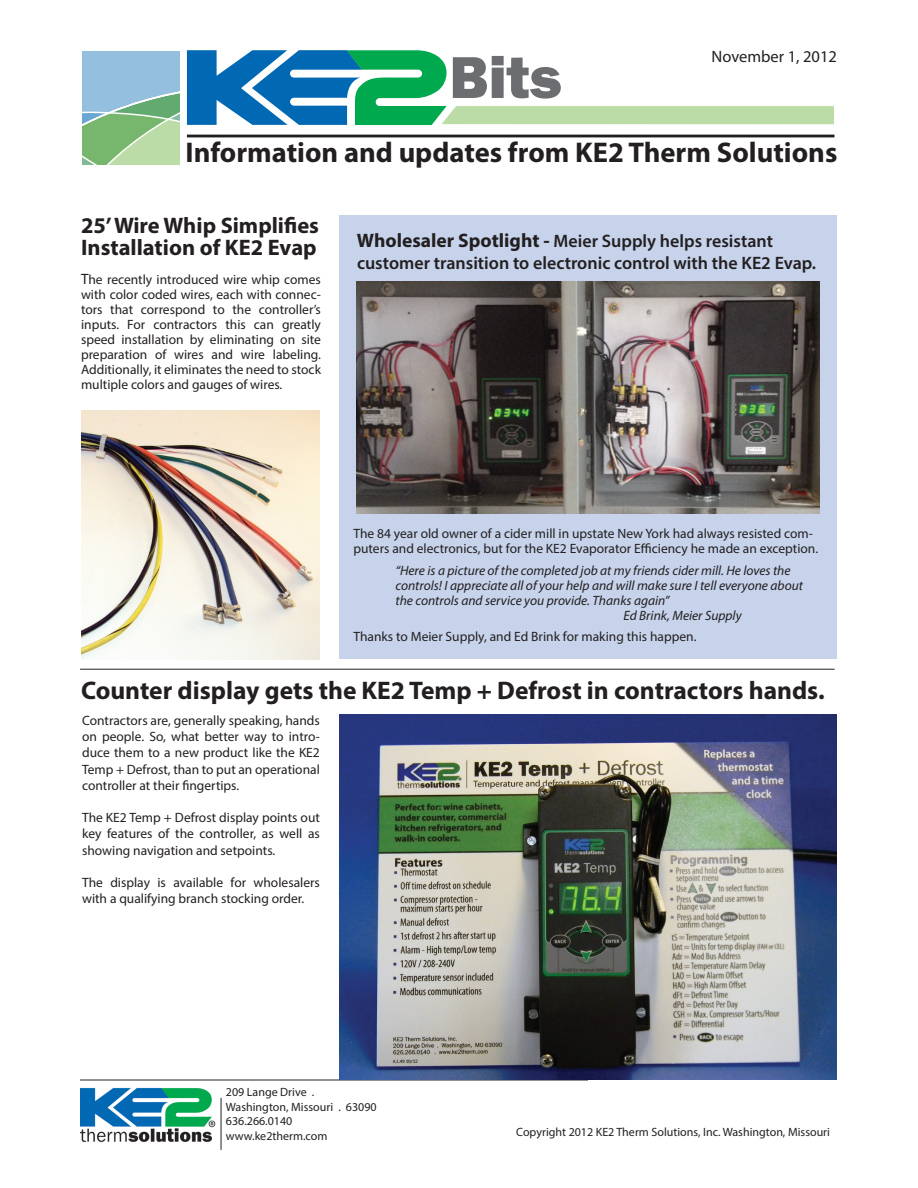
<style>
.page{position:relative;width:918px;height:1188px;background:#fff}
.page>*{position:absolute;margin:0;border:0;box-sizing:border-box;transform-origin:0 0}
.t1{font:800 61.2px "Franklin Gothic";color:#6c6d70}
.t2{font:700 28.5px "Myriad Pro";color:#231f20}
.t3{font:700 25.5px "Myriad Pro";color:#231f20}
.t4{font:700 22.5px/22.5px "Myriad Pro";color:#231f20}
.t5{font:600 18px/22.5px "Myriad Pro";color:#231f20}
.t6{font:16.5px "Myriad Pro";color:#231f20}
.t7{font:13.5px/15px "Myriad Pro";color:#231f20;text-align:justify}
.t8{font:italic 13.5px "Myriad Pro";color:#231f20}
.t9{font:12px/14.4px "Myriad Pro";color:#231f20}
.s1{font-size:15px}
.s2{font-weight:700;font-size:19.5px}
</style>
<div class="page">
<svg style="left:187px;top:50px;width:647px;height:75px"></svg>
<svg style="left:82px;top:51px;width:98px;height:113px;background:#94c2b3"></svg>
<hr style="left:187px;top:135px;width:647px;height:2px;background:#231f20">
<img style="left:80px;top:1087px;width:136px;height:56px">
<hr style="left:221px;top:1098px;width:1px;height:52px;background:#231f20">
<hr style="left:80px;top:669px;width:755px;height:1px;background:#231f20">
<div style="left:340px;top:216px;width:497px;height:443px;background:#c6d3eb"></div>
<hr style="left:80px;top:1080px;width:508px;height:1px;background:#231f20">
<img style="left:339px;top:715px;width:498px;height:365px">
<img style="left:81px;top:410px;width:239px;height:249px">
<img style="left:357px;top:282px;width:462px;height:232px">
<h1 class="t1" style="left:449px;top:38px;width:114px">Bits</h1>
<p class="t6" style="left:712px;top:46px;width:127px">November 1, 2012</p>
<h2 class="t2" style="left:186px;top:134px;width:653px">Information and updates from KE2 Therm Solutions</h2>
<h3 class="t4" style="left:81px;top:213px;width:240px">25’ Wire Whip Simplifies<br>Installation of KE2 Evap</h3>
<p class="t7" style="left:81px;top:271px;width:241px"><span class="s1">T</span>he recently introduced wire whip comes with color coded wires, each with connec&shy;tors that correspond to the controller’s inputs. For contractors this can greatly speed installation by eliminating on site preparation of wires and wire labeling.<br>Additionally, it eliminates the need to stock multiple colors and gauges of wires.</p>
<h3 class="t5" style="left:357px;top:229px;width:461px"><span class="s2">Wholesaler Spotlight -</span> Meier Supply helps resistant customer transition to electronic control with the KE2 Evap.</h3>
<p class="t7" style="left:353px;top:526px;width:466px">The 84 year old owner of a cider mill in upstate New York had always resisted com&shy;puters and electronics, but for the KE2 Evaporator Efficiency he made an exception.</p>
<p class="t8" style="left:395px;top:562px;width:397px">“Here is a picture of the completed job at my friends cider mill. He loves the</p>
<p class="t8" style="left:395px;top:577px;width:409px">controls! I appreciate all of your help and will make sure I tell everyone about</p>
<p class="t8" style="left:395px;top:592px;width:276px">the controls and service you provide. Thanks again”</p>
<p class="t8" style="left:623px;top:607px;width:120px">Ed Brink, Meier Supply</p>
<p class="t7" style="left:353px;top:629px;width:345px">Thanks to Meier Supply, and Ed Brink for making this happen.</p>
<h3 class="t3" style="left:81px;top:674px;width:745px">Counter display gets the KE2 Temp + Defrost in contractors hands.</h3>
<p class="t7" style="left:82px;top:712px;width:239px;line-height:16.2px">Contractors are, generally speaking, hands on people. So, what better way to intro&shy;duce them to a new product like the KE2<br>Temp + Defrost, than to put an operational controller at their fingertips.</p>
<p class="t7" style="left:82px;top:809px;width:239px;line-height:16.2px">The KE2 Temp + Defrost display points out key features of the controller, as well as showing navigation and setpoints.</p>
<p class="t7" style="left:82px;top:874px;width:239px;line-height:16.2px">The display is available for wholesalers with a qualifying branch stocking order.</p>
<p class="t9" style="left:226px;top:1085px;width:152px">209 Lange Drive .<br>Washington, Missouri . 63090<br>636.266.0140 www.ke2therm.com</p>
<p class="t9" style="left:516px;top:1124px;width:315px">Copyright 2012 KE2 Therm Solutions, Inc. Washington, Missouri</p>
</div>
